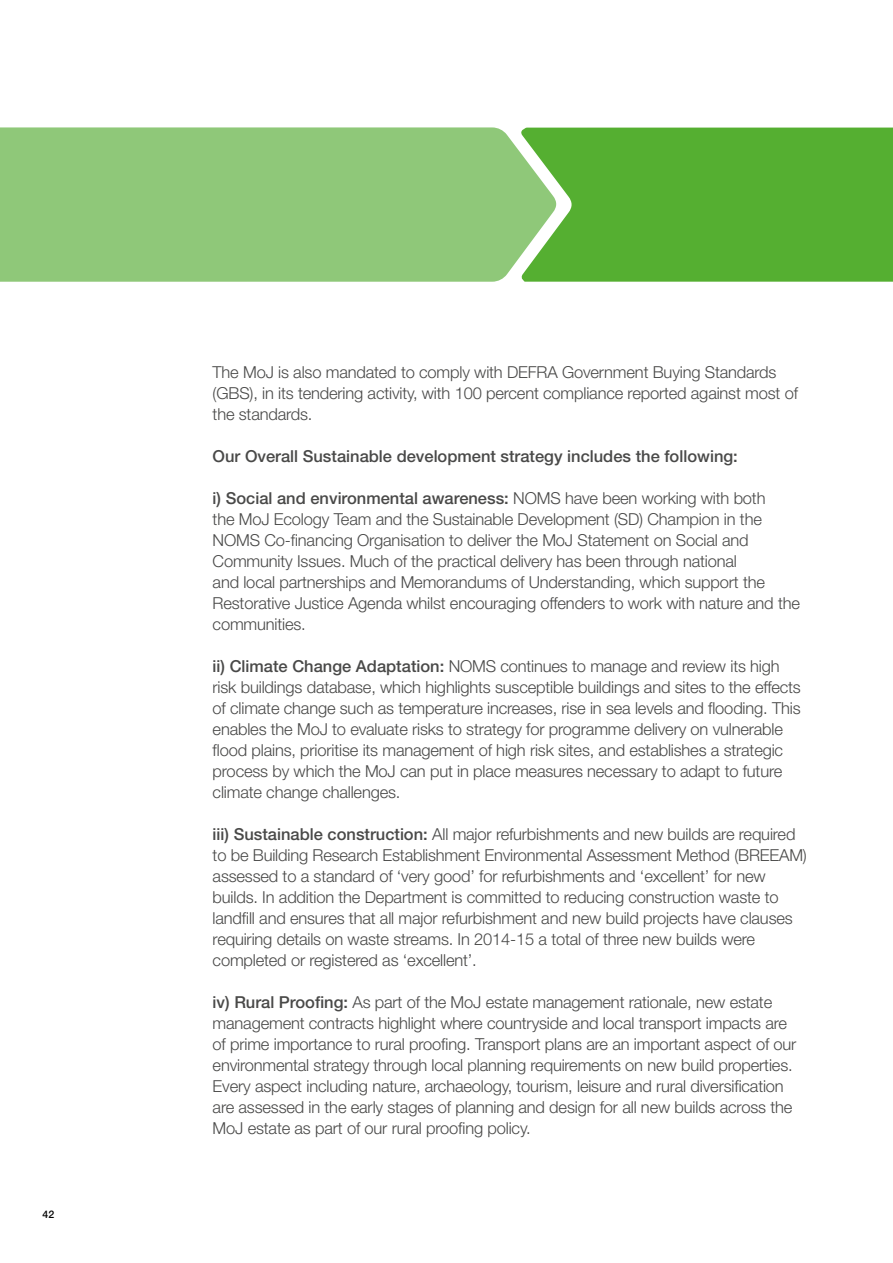
<style>
.page{position:relative;width:893px;height:1263px;background:#fff}
.page>*{position:absolute;margin:0;border:0;box-sizing:border-box;transform-origin:0 0}
.body{font:300 16.5px/21px "Helvetica Neue LT Pro";letter-spacing:-.01em;color:#494948}
.body-2{font:500 16.5px "Helvetica Neue LT Pro";color:#494948}
.t1{font:500 10.5px "Helvetica Neue LT Pro";color:#000}
.s1{font-weight:500}
</style>
<div class="page">
<div style="left:0;top:127px;width:518px;height:155px;background:#8fc879"></div>
<svg style="left:518px;top:127px;width:375px;height:155px;background:#5eb33c"></svg>
<p class="t1" style="left:43px;top:1208px;width:13px">42</p>
<p class="body" style="left:213px;top:361px;width:587px">The MoJ is also mandated to comply with DEFRA Government Buying Standards (GBS), in its tendering activity, with 100 percent compliance reported against most of the standards.</p>
<p class="body-2" style="left:213px;top:446px;width:527px">Our Overall Sustainable development strategy includes the following:</p>
<p class="body" style="left:213px;top:487px;width:589px"><span class="s1">i) Social and environmental awareness:</span> NOMS have been working with both<br>the MoJ Ecology Team and the Sustainable Development (SD) Champion in the NOMS Co-financing Organisation to deliver the MoJ Statement on Social and Community Issues. Much of the practical delivery has been through national<br>and local partnerships and Memorandums of Understanding, which support the Restorative Justice Agenda whilst encouraging offenders to work with nature and the communities.</p>
<p class="body" style="left:213px;top:655px;width:590px"><span class="s1">ii) Climate Change Adaptation:</span> NOMS continues to manage and review its high risk buildings database, which highlights susceptible buildings and sites to the effects of climate change such as temperature increases, rise in sea levels and flooding. This enables the MoJ to evaluate risks to strategy for programme delivery on vulnerable flood plains, prioritise its management of high risk sites, and establishes a strategic process by which the MoJ can put in place measures necessary to adapt to future climate change challenges.</p>
<p class="body" style="left:213px;top:823px;width:596px"><span class="s1">iii) Sustainable construction:</span> All major refurbishments and new builds are required to be Building Research Establishment Environmental Assessment Method (BREEAM) assessed to a standard of ‘very good’ for refurbishments and ‘excellent’ for new builds. In addition the Department is committed to reducing construction waste to landfill and ensures that all major refurbishment and new build projects have clauses requiring details on waste streams. In 2014-15 a total of three new builds were completed or registered as ‘excellent’.</p>
<p class="body" style="left:213px;top:991px;width:585px"><span class="s1">iv) Rural Proofing:</span> As part of the MoJ estate management rationale, new estate management contracts highlight where countryside and local transport impacts are of prime importance to rural proofing. Transport plans are an important aspect of our environmental strategy through local planning requirements on new build properties.<br>Every aspect including nature, archaeology, tourism, leisure and rural diversification are assessed in the early stages of planning and design for all new builds across the MoJ estate as part of our rural proofing policy.</p>
</div>
